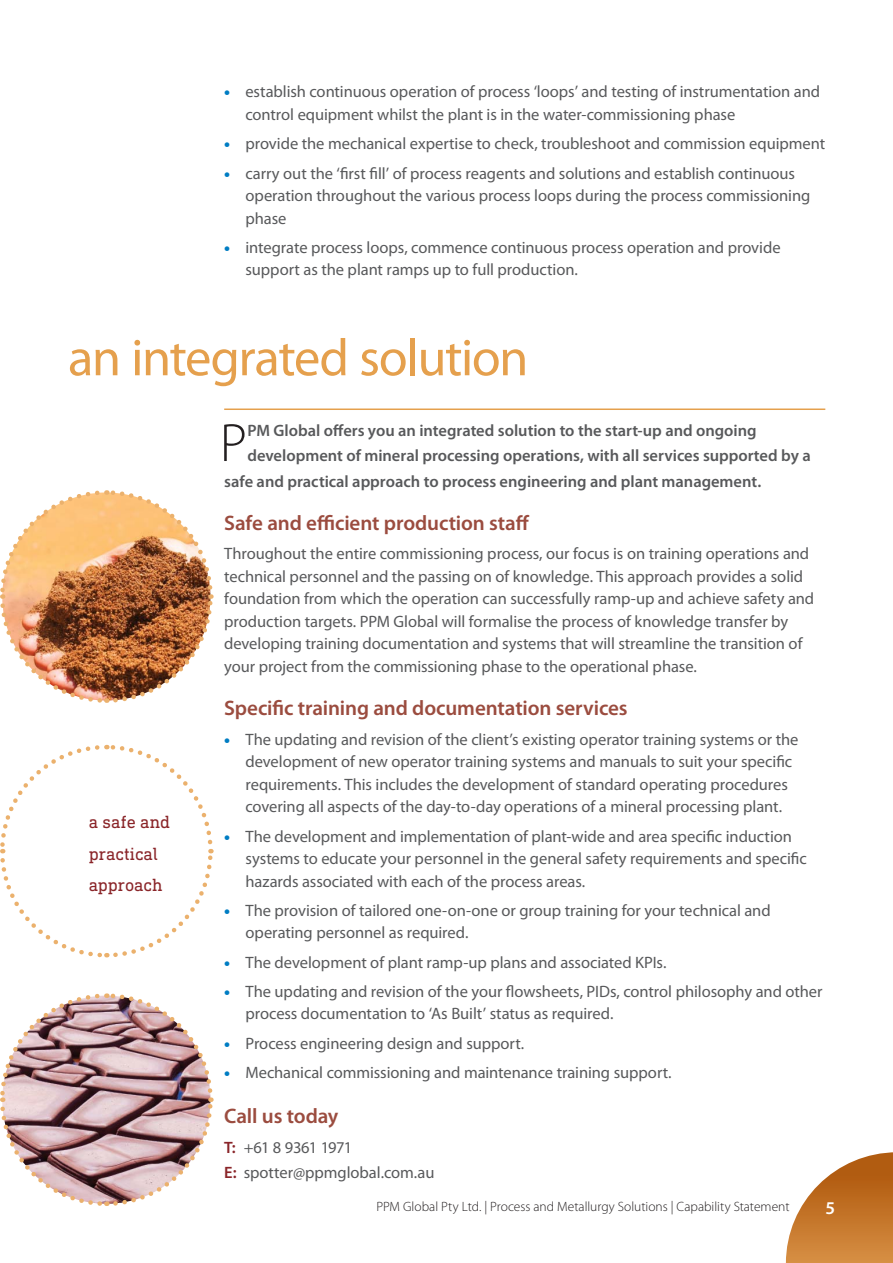
<style>
.page{position:relative;width:893px;height:1263px;background:#fff}
.page>*{position:absolute;margin:0;border:0;box-sizing:border-box;transform-origin:0 0}
.t1{font:300 54.3px "Myriad Pro";color:#231f20}
.t2{font:52.5px "Myriad Pro";letter-spacing:-.025em;color:#e5a04d}
.t3{font:600 21px "Myriad Pro";letter-spacing:-.005em;color:#9b4c3f}
.t4{font:18px/31.5px "DIN Next Slab Pro";letter-spacing:-.005em;color:#8a2529}
.t5{font:600 18px "Myriad Pro";color:#fff}
.t6{font:16.5px/22.5px "Myriad Pro";letter-spacing:-.005em;color:#58595b}
.t7{font:600 16.5px "Myriad Pro";color:#58595b}
.t8{font:300 13.5px "Myriad Pro";color:#231f20}
.s1{font-weight:900;color:#007dc3}
.s2{font-weight:600;color:#8a2529}
</style>
<div class="page">
<svg style="left:0;top:744px;width:214px;height:214px"></svg>
<svg style="left:785px;top:1152px;width:107px;height:111px"></svg>
<hr style="left:224px;top:409px;width:601px;height:1px;background:#e5a04d">
<img style="left:0;top:490px;width:214px;height:213px">
<svg style="left:0;top:993px;width:214px;height:213px"></svg>
<p class="t6" style="left:245px;top:82px;width:576px;text-indent:-21px"><span class="s1">•</span> establish continuous operation of process ‘loops’ and testing of instrumentation and control equipment whilst the plant is in the water-commissioning phase</p>
<p class="t6" style="left:224px;top:134px;width:602px"><span class="s1">•</span> provide the mechanical expertise to check, troubleshoot and commission equipment</p>
<p class="t6" style="left:245px;top:163px;width:566px;text-indent:-21px"><span class="s1">•</span> carry out the ‘first fill’ of process reagents and solutions and establish continuous operation throughout the various process loops during the process commissioning phase</p>
<p class="t6" style="left:245px;top:238px;width:536px;text-indent:-21px"><span class="s1">•</span> integrate process loops, commence continuous process operation and provide support as the plant ramps up to full production.</p>
<h2 class="t2" style="left:68px;top:338px;width:462px">an integrated solution</h2>
<h1 class="t1" style="left:220px;top:422px;width:29px">P</h1>
<p class="t7" style="left:247px;top:424px;width:510px">PM Global offers you an integrated solution to the start-up and ongoing</p>
<p class="t7" style="left:247px;top:449px;width:564px">development of mineral processing operations, with all services supported by a</p>
<p class="t7" style="left:224px;top:475px;width:538px">safe and practical approach to process engineering and plant management.</p>
<p class="t3" style="left:224px;top:515px;width:307px">Safe and efficient production staff</p>
<p class="t6" style="left:224px;top:544px;width:591px">Throughout the entire commissioning process, our focus is on training operations and technical personnel and the passing on of knowledge. This approach provides a solid foundation from which the operation can successfully ramp-up and achieve safety and production targets. PPM Global will formalise the process of knowledge transfer by developing training documentation and systems that will streamline the transition of your project from the commissioning phase to the operational phase.</p>
<p class="t3" style="left:224px;top:700px;width:405px">Specific training and documentation services</p>
<p class="t6" style="left:245px;top:730px;width:554px;text-indent:-21px"><span class="s1">•</span> The updating and revision of the client’s existing operator training systems or the development of new operator training systems and manuals to suit your specific requirements. This includes the development of standard operating procedures covering all aspects of the day-to-day operations of a mineral processing plant.</p>
<p class="t6" style="left:245px;top:826px;width:563px;text-indent:-21px"><span class="s1">•</span> The development and implementation of plant-wide and area specific induction systems to educate your personnel in the general safety requirements and specific hazards associated with each of the process areas.</p>
<p class="t6" style="left:245px;top:901px;width:526px;text-indent:-21px"><span class="s1">•</span> The provision of tailored one-on-one or group training for your technical and operating personnel as required.</p>
<p class="t6" style="left:224px;top:953px;width:444px"><span class="s1">•</span> The development of plant ramp-up plans and associated KPIs.</p>
<p class="t6" style="left:245px;top:982px;width:578px;text-indent:-21px"><span class="s1">•</span> The updating and revision of the your flowsheets, PIDs, control philosophy and other process documentation to ‘As Built’ status as required.</p>
<p class="t6" style="left:224px;top:1034px;width:301px"><span class="s1">•</span> Process engineering design and support.</p>
<p class="t6" style="left:224px;top:1063px;width:449px"><span class="s1">•</span> Mechanical commissioning and maintenance training support.</p>
<p class="t3" style="left:224px;top:1108px;width:116px">Call us today</p>
<p class="t6" style="left:224px;top:1136px;width:212px;line-height:25px"><span class="s2">T:</span> +61 8 9361 1971<br><span class="s2">E:</span> spotter@ppmglobal.com.au</p>
<p class="t4" style="left:89px;top:807px;width:83px">a safe and practical approach</p>
<p class="t8" style="left:376px;top:1201px;width:414px">PPM Global Pty Ltd. | Process and Metallurgy Solutions | Capability Statement</p>
<p class="t5" style="left:825px;top:1202px;width:11px">5</p>
</div>
